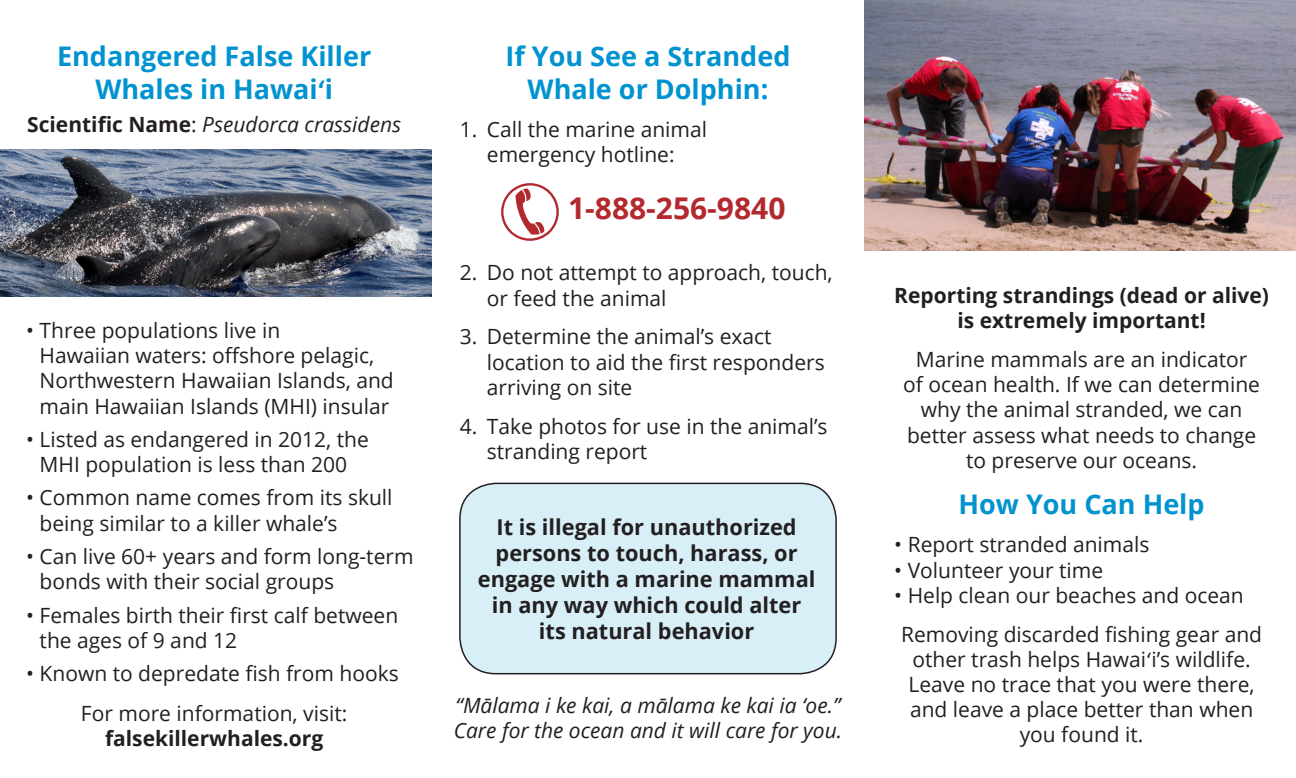
<style>
.page{position:relative;width:1296px;height:778px;background:#fff}
.page>*{position:absolute;margin:0;border:0;box-sizing:border-box;transform-origin:0 0}
.t1{font:700 30px "Open Sans";color:#b2292e}
.t2{font:700 27px/32.4px "Open Sans";color:#0093d0;text-align:center}
.t3{font:700 21.6px/26.1px "Open Sans";color:#231f20;text-align:center}
.t4{font:21px/25.2px "Open Sans";color:#231f20}
.t5{font:italic 21px "Open Sans";color:#231f20}
.t6{font:700 21px/25.2px "Open Sans";color:#231f20;text-align:center}
.s1{font-family:"Calibri"}
.s2{font-weight:700;font-style:normal}
.s3{font-style:normal}
.s4{font-weight:700}
</style>
<div class="page">
<div style="left:460px;top:483px;width:376px;height:190px;background:#d9eff8;border-radius:36px"></div>
<div style="left:459px;top:482px;width:378px;height:192px;border:2px solid #231f20;border-radius:36px"></div>
<img style="left:0;top:149px;width:432px;height:147px">
<svg style="left:501px;top:183px;width:58px;height:58px"></svg>
<img style="left:864px;top:0;width:432px;height:251px">
<p class="t2" style="left:57px;top:39px;width:316px">Endangered False Killer<br>Whales in Hawai<span class="s1">ʻ</span>i</p>
<p class="t5" style="left:27px;top:110px;width:375px"><span class="s2">Scientific Name</span><span class="s3">:</span> Pseudorca crassidens</p>
<p class="t4" style="left:40px;top:317px;width:356px;text-indent:-14px">• Three populations live in<br>Hawaiian waters: offshore pelagic, Northwestern Hawaiian Islands, and main Hawaiian Islands (MHI) insular</p>
<p class="t4" style="left:26px;top:426px;width:344px;text-align:center">• Listed as endangered in 2012, the<br>MHI population is less than 200</p>
<p class="t4" style="left:40px;top:484px;width:354px;text-indent:-14px">• Common name comes from its skull being similar to a killer whale’s</p>
<p class="t4" style="left:40px;top:543px;width:375px;text-indent:-14px">• Can live 60+ years and form long-term bonds with their social groups</p>
<p class="t4" style="left:40px;top:601px;width:360px;text-indent:-14px">• Females birth their first calf between the ages of 9 and 12</p>
<p class="t4" style="left:26px;top:660px;width:374px">• Known to depredate fish from hooks</p>
<p class="t2" style="left:506px;top:39px;width:286px">If You See a Stranded<br>Whale or Dolphin:</p>
<p class="t4" style="left:460px;top:116px;width:249px;text-align:center">1. Call the marine animal emergency hotline:</p>
<p class="t1" style="left:568px;top:186px;width:219px">1-888-256-9840</p>
<p class="t4" style="left:487px;top:260px;width:347px;text-indent:-27px">2. Do not attempt to approach, touch, or feed the animal</p>
<p class="t4" style="left:487px;top:323px;width:339px;text-indent:-27px">3. Determine the animal’s exact location to aid the first responders arriving on site</p>
<p class="t4" style="left:487px;top:413px;width:342px;text-indent:-27px">4. Take photos for use in the animal’s stranding report</p>
<p class="t3" style="left:478px;top:513px;width:339px">It is illegal for unauthorized persons to touch, harass, or engage with a marine mammal in any way which could alter its natural behavior</p>
<p class="t4" style="left:81px;top:700px;width:268px;text-align:center">For more information, visit: <span class="s4">falsekillerwhales.org</span></p>
<p class="t5" style="left:456px;top:691px;width:386px">“Mālama i ke kai, a mālama ke kai ia ‘oe.”</p>
<p class="t5" style="left:454px;top:716px;width:390px">Care for the ocean and it will care for you.</p>
<p class="t6" style="left:894px;top:282px;width:376px">Reporting strandings (dead or alive) is extremely important!</p>
<p class="t4" style="left:903px;top:346px;width:358px;text-align:center">Marine mammals are an indicator<br>of ocean health. If we can determine why the animal stranded, we can better assess what needs to change to preserve our oceans.</p>
<p class="t2" style="left:959px;top:487px;width:248px">How You Can Help</p>
<p class="t4" style="left:894px;top:531px;width:257px">• Report stranded animals</p>
<p class="t4" style="left:894px;top:557px;width:211px">• Volunteer your time</p>
<p class="t4" style="left:894px;top:582px;width:351px">• Help clean our beaches and ocean</p>
<p class="t4" style="left:901px;top:620px;width:363px;text-align:center">Removing discarded fishing gear and other trash helps Hawai<span class="s1">ʻ</span>i’s wildlife.<br>Leave no trace that you were there, and leave a place better than when you found it.</p>
</div>
